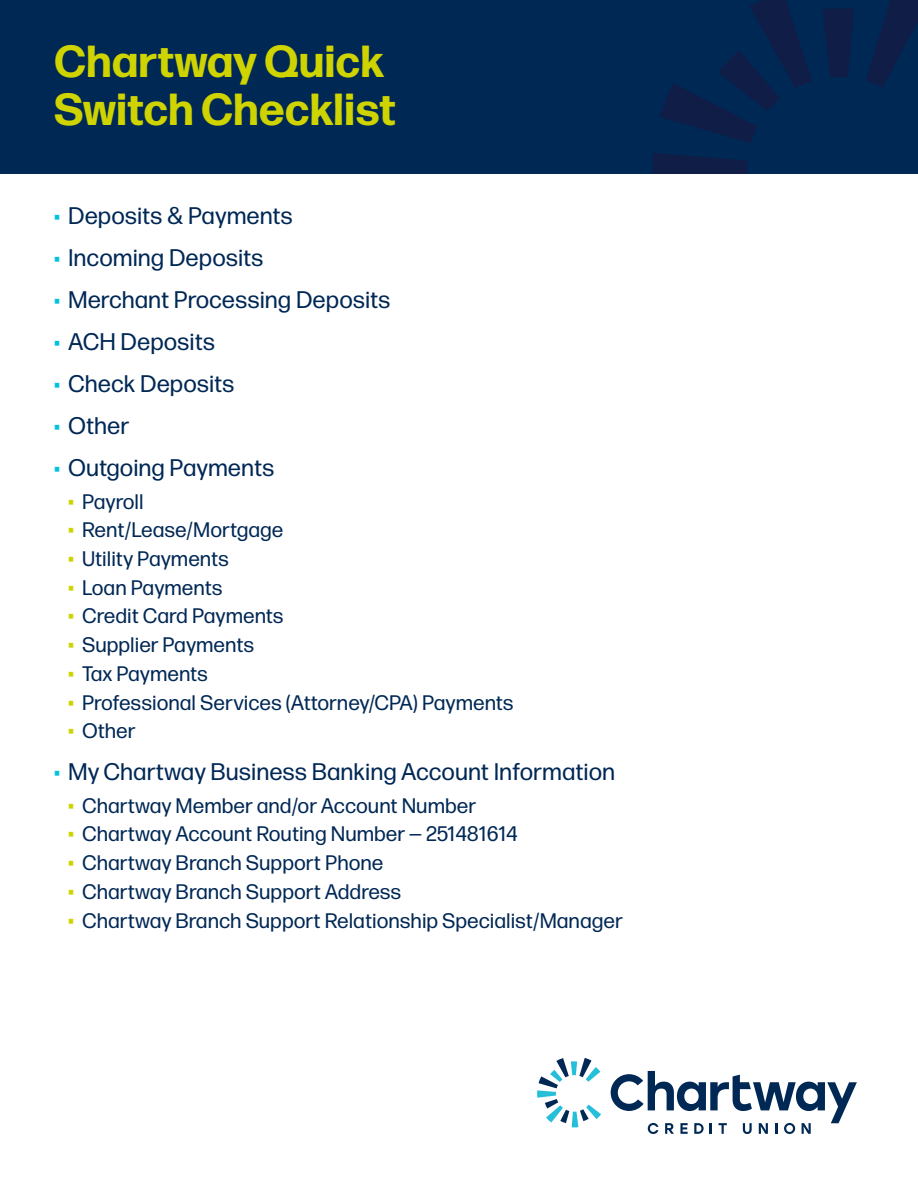
<style>
.page{position:relative;width:918px;height:1188px;background:#fff}
.page>*{position:absolute;margin:0;border:0;box-sizing:border-box;transform-origin:0 0}
.t1{font:700 44.85px/48px "Forma DJR Micro";color:#cfd400}
.t2{font:24px "Forma DJR Micro";color:#002855}
.t3{font:21px "Forma DJR Micro";color:#002855}
.s1{font-size:22.5px;color:#00c2df}
.s2{font-size:22.5px;color:#cfd400}
</style>
<div class="page">
<div style="left:0;top:0;width:918px;height:174px;background:#002855"></div>
<svg style="left:653px;top:153px;width:94px;height:21px"></svg>
<svg style="left:866px;top:0;width:52px;height:87px"></svg>
<svg style="left:660px;top:0;width:152px;height:143px"></svg>
<svg style="left:823px;top:8px;width:31px;height:69px"></svg>
<svg style="left:537px;top:1058px;width:64px;height:69px"></svg>
<svg style="left:611px;top:1071px;width:246px;height:63px"></svg>
<p class="t1" style="left:54px;top:36px;width:343px">Chartway Quick<br>Switch Checklist</p>
<p class="t2" style="left:54px;top:201px;width:240px"><span class="s1">•</span> Deposits &amp; Payments</p>
<p class="t2" style="left:54px;top:243px;width:211px"><span class="s1">•</span> Incoming Deposits</p>
<p class="t2" style="left:54px;top:285px;width:338px"><span class="s1">•</span> Merchant Processing Deposits</p>
<p class="t2" style="left:54px;top:327px;width:163px"><span class="s1">•</span> ACH Deposits</p>
<p class="t2" style="left:54px;top:369px;width:182px"><span class="s1">•</span> Check Deposits</p>
<p class="t2" style="left:54px;top:411px;width:77px"><span class="s1">•</span> Other</p>
<p class="t2" style="left:54px;top:453px;width:222px"><span class="s1">•</span> Outgoing Payments</p>
<p class="t3" style="left:68px;top:488px;width:77px"><span class="s2">•</span> Payroll</p>
<p class="t3" style="left:68px;top:517px;width:217px"><span class="s2">•</span> Rent/Lease/Mortgage</p>
<p class="t3" style="left:68px;top:546px;width:162px"><span class="s2">•</span> Utility Payments</p>
<p class="t3" style="left:68px;top:574px;width:156px"><span class="s2">•</span> Loan Payments</p>
<p class="t3" style="left:68px;top:603px;width:217px"><span class="s2">•</span> Credit Card Payments</p>
<p class="t3" style="left:68px;top:632px;width:188px"><span class="s2">•</span> Supplier Payments</p>
<p class="t3" style="left:68px;top:661px;width:141px"><span class="s2">•</span> Tax Payments</p>
<p class="t3" style="left:68px;top:689px;width:447px"><span class="s2">•</span> Professional Services (Attorney/CPA) Payments</p>
<p class="t3" style="left:68px;top:718px;width:69px"><span class="s2">•</span> Other</p>
<p class="t2" style="left:54px;top:757px;width:563px"><span class="s1">•</span> My Chartway Business Banking Account Information</p>
<p class="t3" style="left:68px;top:792px;width:410px"><span class="s2">•</span> Chartway Member and/or Account Number</p>
<p class="t3" style="left:68px;top:821px;width:451px"><span class="s2">•</span> Chartway Account Routing Number — 251481614</p>
<p class="t3" style="left:68px;top:850px;width:317px"><span class="s2">•</span> Chartway Branch Support Phone</p>
<p class="t3" style="left:68px;top:879px;width:335px"><span class="s2">•</span> Chartway Branch Support Address</p>
<p class="t3" style="left:68px;top:907px;width:556px"><span class="s2">•</span> Chartway Branch Support Relationship Specialist/Manager</p>
</div>
